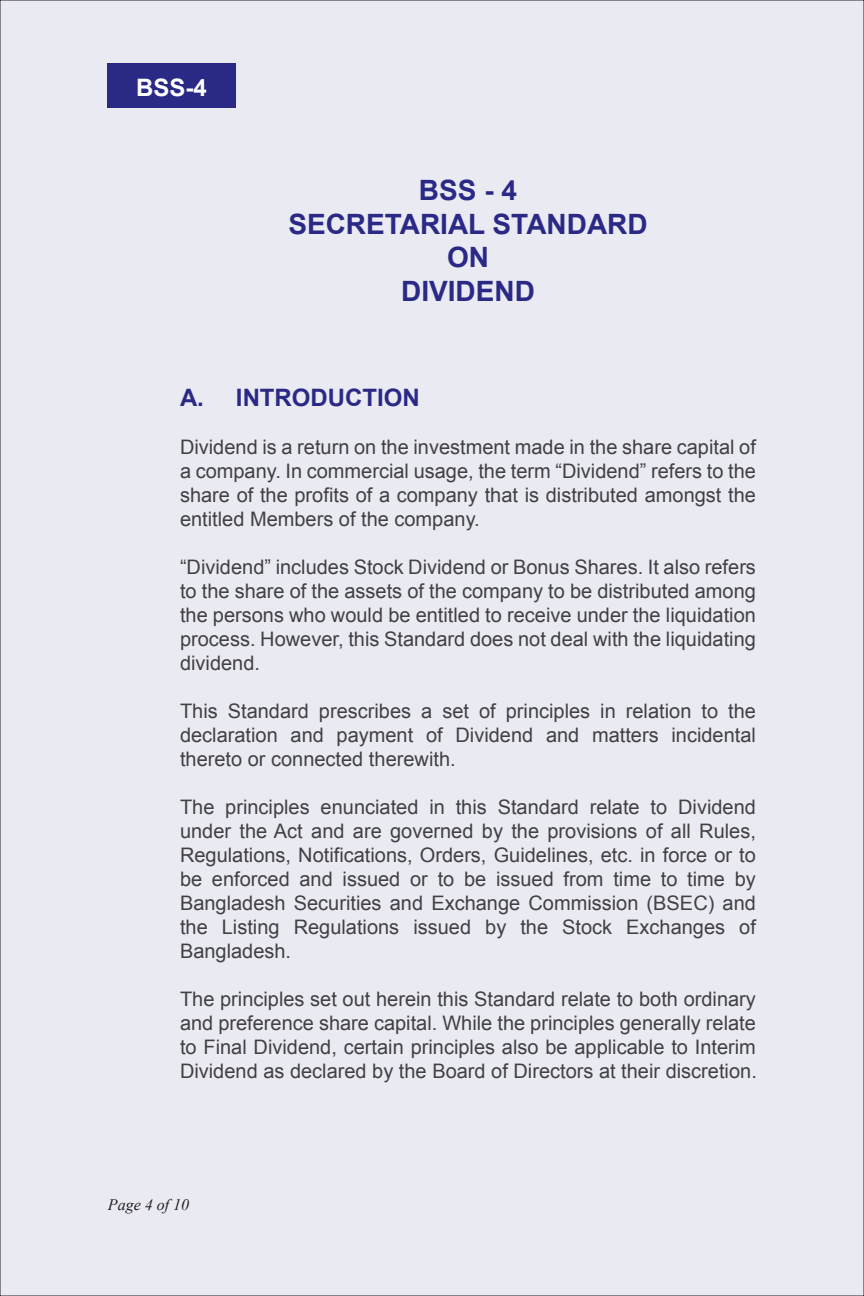
<style>
.page{position:relative;width:864px;height:1296px;background:#eaeaf3}
.page>*{position:absolute;margin:0;border:0;box-sizing:border-box;transform-origin:0 0}
.t1{font:700 28px/33.6px "Arial";color:#2a2a86;text-align:center}
.t2{font:700 24px "Arial";color:#2a2a86}
.t3{font:700 24px "Arial";color:#fff}
.t4{font:20px/24px "Arial";color:#414042;text-align:justify}
.t5{font:italic 16px "Times New Roman";color:#231f20}
</style>
<div class="page">
<div style="left:108px;top:63px;width:128px;height:45px;background:#2a2a86"></div>
<p class="t3" style="left:136px;top:70px;width:72px">BSS-4</p>
<h1 class="t1" style="left:288px;top:174px;width:361px">BSS - 4<br>SECRETARIAL STANDARD<br>ON<br>DIVIDEND</h1>
<p class="t2" style="left:180px;top:381px;width:241px">A. INTRODUCTION</p>
<p class="t4" style="left:180px;top:435px;width:578px">Dividend is a return on the investment made in the share capital of a company. In commercial usage, the term “Dividend” refers to the share of the profits of a company that is distributed amongst the entitled Members of the company.</p>
<p class="t4" style="left:180px;top:555px;width:577px">“Dividend” includes Stock Dividend or Bonus Shares. It also refers to the share of the assets of the company to be distributed among the persons who would be entitled to receive under the liquidation process. However, this Standard does not deal with the liquidating dividend.</p>
<p class="t4" style="left:180px;top:699px;width:577px">This Standard prescribes a set of principles in relation to the declaration and payment of Dividend and matters incidental thereto or connected therewith.</p>
<p class="t4" style="left:180px;top:795px;width:578px">The principles enunciated in this Standard relate to Dividend under the Act and are governed by the provisions of all Rules, Regulations, Notifications, Orders, Guidelines, etc. in force or to be enforced and issued or to be issued from time to time by Bangladesh Securities and Exchange Commission (BSEC) and the Listing Regulations issued by the Stock Exchanges of Bangladesh.</p>
<p class="t4" style="left:180px;top:987px;width:578px">The principles set out herein this Standard relate to both ordinary and preference share capital. While the principles generally relate to Final Dividend, certain principles also be applicable to Interim Dividend as declared by the Board of Directors at their discretion.</p>
<p class="t5" style="left:108px;top:1194px;width:83px">Page 4 of 10</p>
</div>
